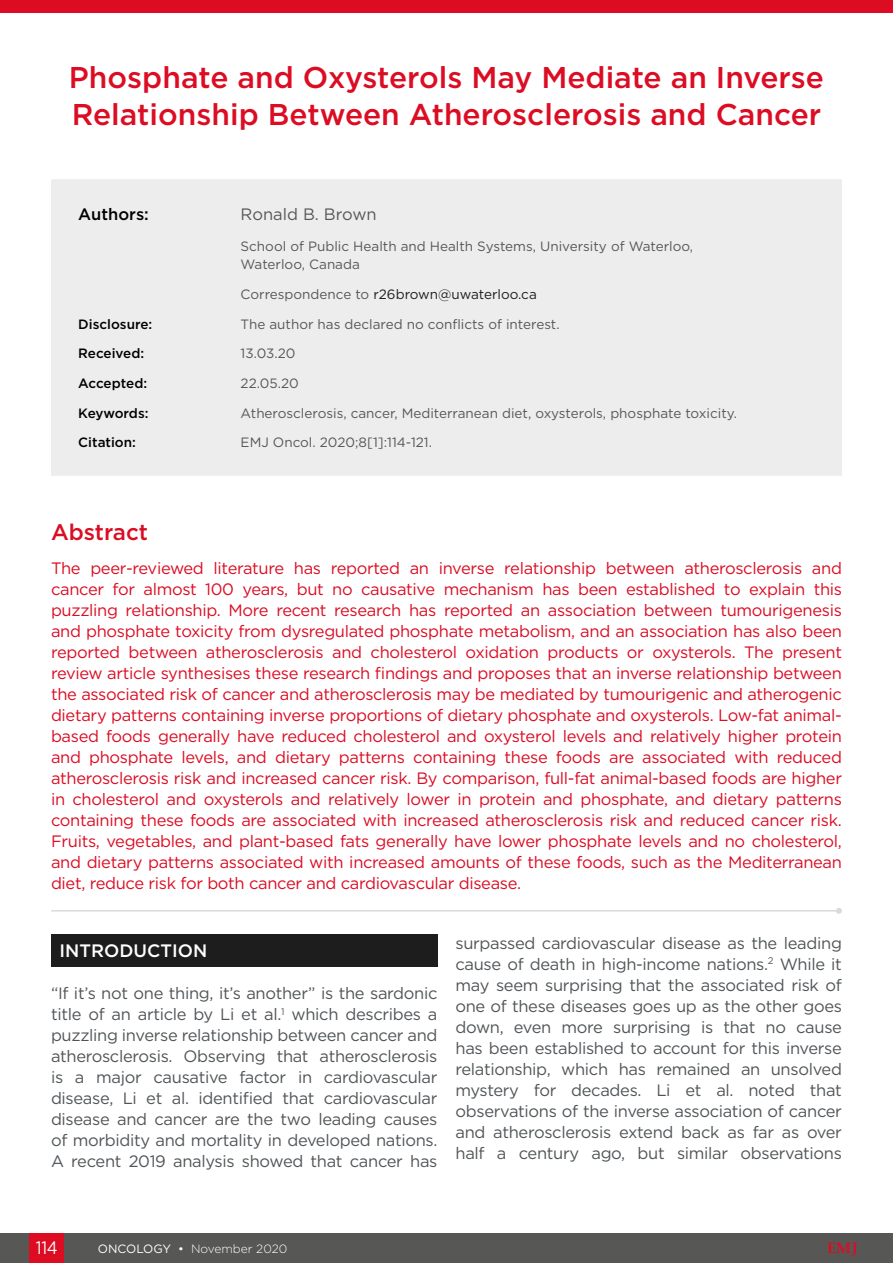
<style>
.page{position:relative;width:893px;height:1263px;background:#fff}
.page>*{position:absolute;margin:0;border:0;box-sizing:border-box;transform-origin:0 0}
.Symposium_Title{font:500 30px/37.5px "Gotham";color:#dc0c23}
.Meeting_Summary_Head{font:500 22.5px "Gotham";color:#dc0c23}
.H1__Heading_1{font:500 18px "Gotham";color:#fff}
.t1{font:18px "Gotham";color:#fff;scale:.9 1}
.Meeting_Summary_Body{font:16.5px/21px "Gotham";letter-spacing:-.02em;color:#dc0c23;text-align:justify}
.Body_Text{font:16.5px/21px "Gotham";letter-spacing:-.02em;color:#515558;text-align:justify}
.t2{font:16.5px "Gotham";color:#575756}
.Article_Details__Aut{font:500 16.5px "Gotham";color:#000}
.t3{font:700 15px "Palatino Linotype";color:#dc0c23}
.Article_Details_Body{font:13.5px/18px "Gotham";color:#575756}
.Article_Details_Head{font:500 13.5px "Gotham";color:#000}
.t4{font:13.5px "Gotham";color:#1d1d1d}
.t5{font:300 12px "Gotham";color:#fff}
.s1{color:#575756}
.s2{font-weight:400}
</style>
<div class="page">
<div style="left:0;top:1233px;width:893px;height:30px;background:#575756"></div>
<div style="left:30px;top:1233px;width:34px;height:30px;background:#dc0c23"></div>
<div style="left:0;top:0;width:893px;height:13px;background:#dc0c23"></div>
<hr style="left:52px;top:910px;width:787px;height:1px;background:#dbd9dc">
<svg style="left:836px;top:908px;width:6px;height:6px"></svg>
<div style="left:51px;top:934px;width:386px;height:33px;background:#1d1d1d"></div>
<div style="left:51px;top:179px;width:791px;height:297px;background:#ededed"></div>
<p class="Symposium_Title" style="left:69px;top:58px;width:757px">Phosphate and Oxysterols May Mediate an Inverse<br>Relationship Between Atherosclerosis and Cancer</p>
<p class="Article_Details__Aut" style="left:78px;top:203px;width:72px">Authors:</p>
<p class="t2" style="left:241px;top:203px;width:138px">Ronald B. Brown</p>
<p class="Article_Details_Body" style="left:241px;top:236px;width:454px">School of Public Health and Health Systems, University of Waterloo,<br>Waterloo, Canada</p>
<p class="t4" style="left:241px;top:286px;width:298px"><span class="s1">Correspondence to</span> r26brown@uwaterloo.ca</p>
<p class="Article_Details_Head" style="left:78px;top:315px;width:76px">Disclosure:</p>
<p class="Article_Details_Body" style="left:241px;top:315px;width:321px">The author has declared no conflicts of interest.</p>
<p class="Article_Details_Head" style="left:78px;top:345px;width:67px">Received:</p>
<p class="Article_Details_Body" style="left:241px;top:344px;width:56px">13.03.20</p>
<p class="Article_Details_Head" style="left:78px;top:374px;width:70px">Accepted:</p>
<p class="Article_Details_Body" style="left:241px;top:374px;width:60px">22.05.20</p>
<p class="Article_Details_Head" style="left:78px;top:404px;width:72px">Keywords:</p>
<p class="Article_Details_Body" style="left:241px;top:403px;width:498px">Atherosclerosis, cancer, Mediterranean diet, oxysterols, phosphate toxicity.</p>
<p class="Article_Details_Head" style="left:78px;top:433px;width:59px">Citation:</p>
<p class="Article_Details_Body" style="left:241px;top:433px;width:193px">EMJ Oncol. 2020;8[1]:114-121.</p>
<p class="Meeting_Summary_Head" style="left:51px;top:518px;width:99px">Abstract</p>
<p class="Meeting_Summary_Body" style="left:51px;top:557px;width:792px">The peer-reviewed literature has reported an inverse relationship between atherosclerosis and cancer for almost 100 years, but no causative mechanism has been established to explain this puzzling relationship. More recent research has reported an association between tumourigenesis and phosphate toxicity from dysregulated phosphate metabolism, and an association has also been reported between atherosclerosis and cholesterol oxidation products or oxysterols. The present review article synthesises these research findings and proposes that an inverse relationship between the associated risk of cancer and atherosclerosis may be mediated by tumourigenic and atherogenic dietary patterns containing inverse proportions of dietary phosphate and oxysterols. Low-fat animal&shy;based foods generally have reduced cholesterol and oxysterol levels and relatively higher protein and phosphate levels, and dietary patterns containing these foods are associated with reduced atherosclerosis risk and increased cancer risk. By comparison, full-fat animal-based foods are higher in cholesterol and oxysterols and relatively lower in protein and phosphate, and dietary patterns containing these foods are associated with increased atherosclerosis risk and reduced cancer risk.<br>Fruits, vegetables, and plant-based fats generally have lower phosphate levels and no cholesterol, and dietary patterns associated with increased amounts of these foods, such as the Mediterranean diet, reduce risk for both cancer and cardiovascular disease.</p>
<p class="H1__Heading_1" style="left:60px;top:939px;width:149px">INTRODUCTION</p>
<p class="Body_Text" style="left:51px;top:983px;width:388px">“If it’s not one thing, it’s another” is the sardonic title of an article by Li et al.<sup>1</sup> which describes a puzzling inverse relationship between cancer and atherosclerosis. Observing that atherosclerosis is a major causative factor in cardiovascular disease, Li et al. identified that cardiovascular disease and cancer are the two leading causes of morbidity and mortality in developed nations.<br>A recent 2019 analysis showed that cancer has</p>
<p class="Body_Text" style="left:455px;top:932px;width:388px">surpassed cardiovascular disease as the leading cause of death in high-income nations.<sup>2</sup> While it may seem surprising that the associated risk of one of these diseases goes up as the other goes down, even more surprising is that no cause has been established to account for this inverse relationship, which has remained an unsolved mystery for decades. Li et al. noted that observations of the inverse association of cancer and atherosclerosis extend back as far as over half a century ago, but similar observations</p>
<p class="t1" style="left:36px;top:1236px;width:26px">114</p>
<p class="t5" style="left:98px;top:1241px;width:191px"><span class="s2">ONCOLOGY •</span> November 2020</p>
<p class="t3" style="left:827px;top:1238px;width:32px">EMJ</p>
</div>
